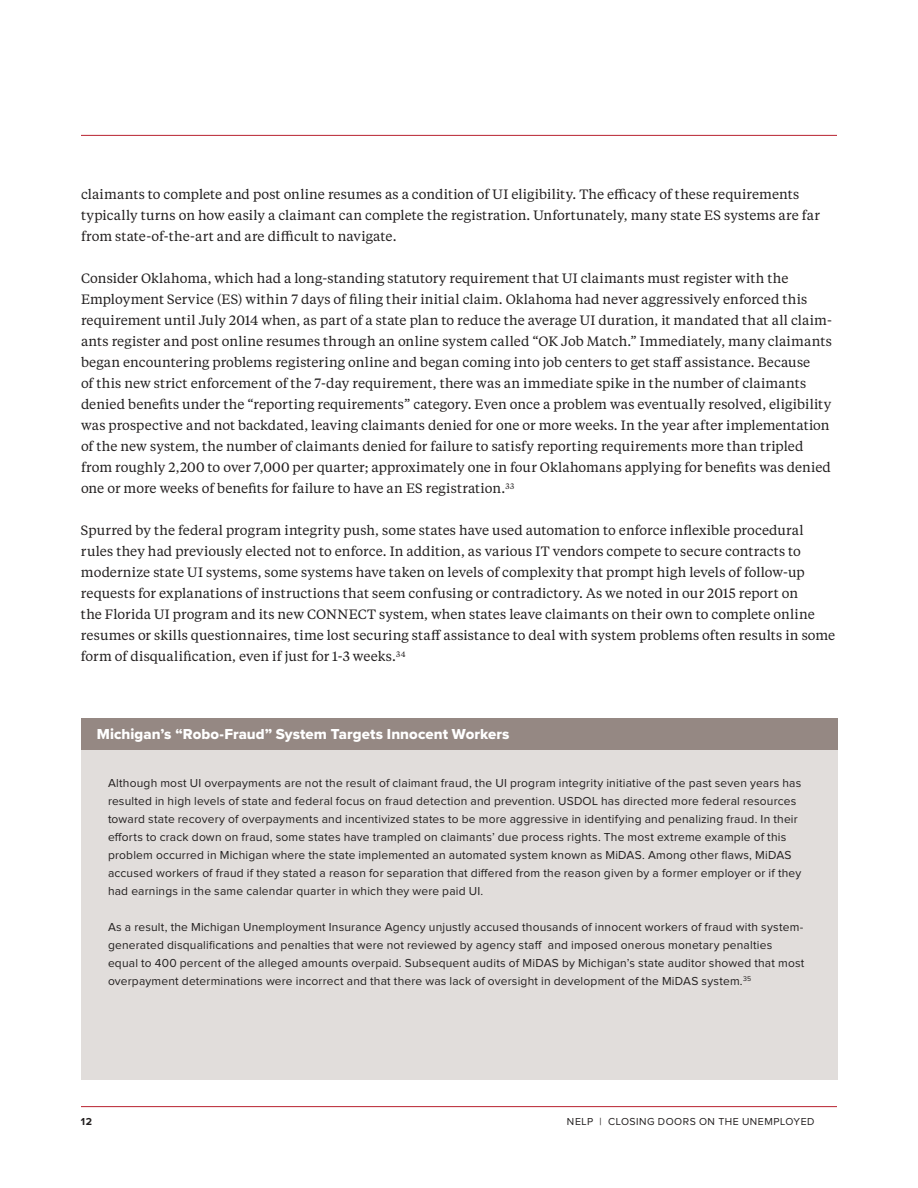
<style>
.page{position:relative;width:918px;height:1188px;background:#fff}
.page>*{position:absolute;margin:0;border:0;box-sizing:border-box;transform-origin:0 0}
.t1{font:15px "Proxima Nova Extrabld";letter-spacing:.005em;color:#fff}
.t2{font:13.5px/21px "Tiempos Text";letter-spacing:.005em;color:#221f1f}
.t3{font:12px/18px "Proxima Nova";letter-spacing:.015em;color:#221f1f}
.t4{font:10.5px "Proxima Nova";letter-spacing:.05em;color:#221f1f}
.t5{font:700 10.5px "Proxima Nova";color:#221f1f}
</style>
<div class="page">
<hr style="left:81px;top:1106px;width:756px;height:1px;background:#b8222f">
<hr style="left:81px;top:135px;width:756px;height:1px;background:#b8222f">
<div style="left:81px;top:750px;width:756px;height:330px;background:#e1dddb"></div>
<div style="left:81px;top:719px;width:756px;height:31px;background:#958883"></div>
<p class="t2" style="left:81px;top:185px;width:740px">claimants to complete and post online resumes as a condition of UI eligibility. The efficacy of these requirements typically turns on how easily a claimant can complete the registration. Unfortunately, many state ES systems are far from state-of-the-art and are difficult to navigate.</p>
<p class="t2" style="left:81px;top:269px;width:752px">Consider Oklahoma, which had a long-standing statutory requirement that UI claimants must register with the Employment Service (ES) within 7 days of filing their initial claim. Oklahoma had never aggressively enforced this requirement until July 2014 when, as part of a state plan to reduce the average UI duration, it mandated that all claim&shy;ants register and post online resumes through an online system called “OK Job Match.” Immediately, many claimants began encountering problems registering online and began coming into job centers to get staff assistance. Because<br>of this new strict enforcement of the 7-day requirement, there was an immediate spike in the number of claimants denied benefits under the “reporting requirements” category. Even once a problem was eventually resolved, eligibility was prospective and not backdated, leaving claimants denied for one or more weeks. In the year after implementation of the new system, the number of claimants denied for failure to satisfy reporting requirements more than tripled from roughly 2,200 to over 7,000 per quarter; approximately one in four Oklahomans applying for benefits was denied one or more weeks of benefits for failure to have an ES registration.<sup>33</sup></p>
<p class="t2" style="left:81px;top:521px;width:756px">Spurred by the federal program integrity push, some states have used automation to enforce inflexible procedural rules they had previously elected not to enforce. In addition, as various IT vendors compete to secure contracts to modernize state UI systems, some systems have taken on levels of complexity that prompt high levels of follow-up requests for explanations of instructions that seem confusing or contradictory. As we noted in our 2015 report on<br>the Florida UI program and its new CONNECT system, when states leave claimants on their own to complete online resumes or skills questionnaires, time lost securing staff assistance to deal with system problems often results in some form of disqualification, even if just for 1-3 weeks.<sup>34</sup></p>
<p class="t1" style="left:97px;top:728px;width:414px">Michigan’s “Robo-Fraud” System Targets Innocent Workers</p>
<p class="t3" style="left:108px;top:774px;width:695px">Although most UI overpayments are not the result of claimant fraud, the UI program integrity initiative of the past seven years has resulted in high levels of state and federal focus on fraud detection and prevention. USDOL has directed more federal resources toward state recovery of overpayments and incentivized states to be more aggressive in identifying and penalizing fraud. In their efforts to crack down on fraud, some states have trampled on claimants’ due process rights. The most extreme example of this problem occurred in Michigan where the state implemented an automated system known as MiDAS. Among other flaws, MiDAS accused workers of fraud if they stated a reason for separation that differed from the reason given by a former employer or if they had earnings in the same calendar quarter in which they were paid UI.</p>
<p class="t3" style="left:108px;top:918px;width:698px">As a result, the Michigan Unemployment Insurance Agency unjustly accused thousands of innocent workers of fraud with system&shy;generated disqualifications and penalties that were not reviewed by agency staff and imposed onerous monetary penalties equal to 400 percent of the alleged amounts overpaid. Subsequent audits of MiDAS by Michigan’s state auditor showed that most overpayment determinations were incorrect and that there was lack of oversight in development of the MiDAS system.<sup>35</sup></p>
<p class="t5" style="left:81px;top:1117px;width:13px">12</p>
<p class="t4" style="left:567px;top:1117px;width:249px">NELP | CLOSING DOORS ON THE UNEMPLOYED</p>
</div>
